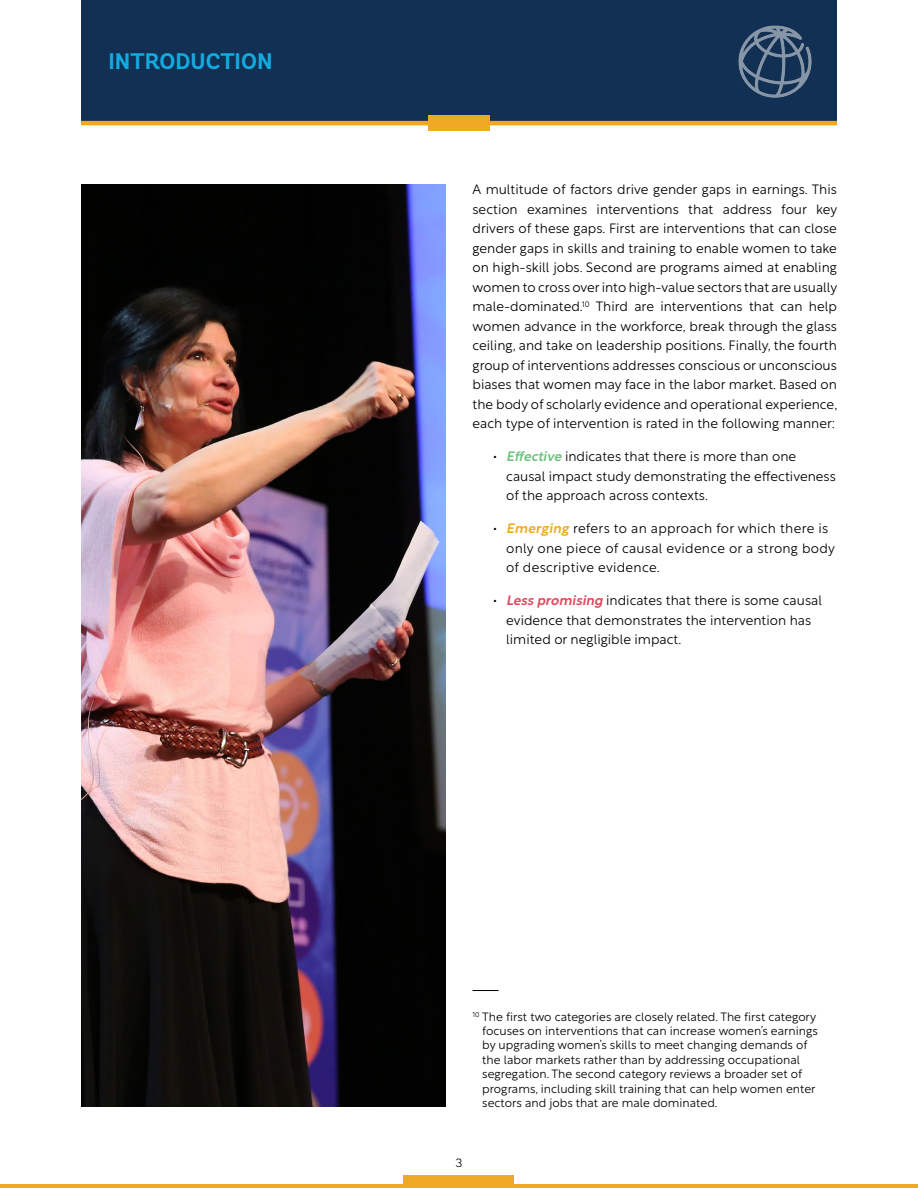
<style>
.page{position:relative;width:918px;height:1188px;background:#fff}
.page>*{position:absolute;margin:0;border:0;box-sizing:border-box;transform-origin:0 0}
.t1{font:700 22.5px "Andes";color:#12aadf}
.t2{font:300 13.5px/19.5px "Rustica";color:#000}
.t3{font:300 13.5px/19.5px "Rustica";letter-spacing:.02em;color:#000}
.t4{font:300 12px/14.4px "Rustica";color:#000}
.t5{font:300 12px "Andes";color:#000}
.s1{font-weight:500;font-style:italic;color:#72c380}
.s2{font-weight:500;font-style:italic;color:#f0a925}
.s3{font-weight:500;font-style:italic;color:#e1485e}
</style>
<div class="page">
<hr style="left:0;top:1184px;width:918px;height:4px;background:#f0a925">
<div style="left:404px;top:1175px;width:110px;height:9px;background:#f0a925"></div>
<img style="left:81px;top:185px;width:365px;height:922px">
<svg style="left:472px;top:990px;width:27px;height:1px"></svg>
<div style="left:81px;top:0;width:756px;height:123px;background:#123053"></div>
<div style="left:428px;top:116px;width:62px;height:15px;background:#f0a925"></div>
<hr style="left:81px;top:121px;width:756px;height:4px;background:#f0a925">
<img style="left:738px;top:25px;width:74px;height:73px">
<h1 class="t1" style="left:109px;top:47px;width:166px">INTRODUCTION</h1>
<p class="t2" style="left:472px;top:178px;width:366px;text-align:justify">A multitude of factors drive gender gaps in earnings. This section examines interventions that address four key drivers of these gaps. First are interventions that can close gender gaps in skills and training to enable women to take on high-skill jobs. Second are programs aimed at enabling women to cross over into high-value sectors that are usually male-dominated.<sup>10</sup> Third are interventions that can help women advance in the workforce, break through the glass ceiling, and take on leadership positions. Finally, the fourth group of interventions addresses conscious or unconscious biases that women may face in the labor market. Based on the body of scholarly evidence and operational experience, each type of intervention is rated in the following manner:</p>
<p class="t2" style="left:506px;top:445px;width:331px;text-indent:-14px">• <span class="s1">Effective</span> indicates that there is more than one causal impact study demonstrating the effectiveness of the approach across contexts.</p>
<p class="t3" style="left:506px;top:517px;width:330px;text-indent:-14px">• <span class="s2">Emerging</span> refers to an approach for which there is only one piece of causal evidence or a strong body of descriptive evidence.</p>
<p class="t2" style="left:506px;top:589px;width:317px;text-indent:-14px">• <span class="s3">Less promising</span> indicates that there is some causal evidence that demonstrates the intervention has limited or negligible impact.</p>
<p class="t4" style="left:482px;top:1008px;width:337px;text-indent:-10px"><sup>10</sup> The first two categories are closely related. The first category focuses on interventions that can increase women’s earnings by upgrading women’s skills to meet changing demands of the labor markets rather than by addressing occupational segregation. The second category reviews a broader set of programs, including skill training that can help women enter sectors and jobs that are male dominated.</p>
<p class="t5" style="left:456px;top:1155px;width:8px">3</p>
</div>
